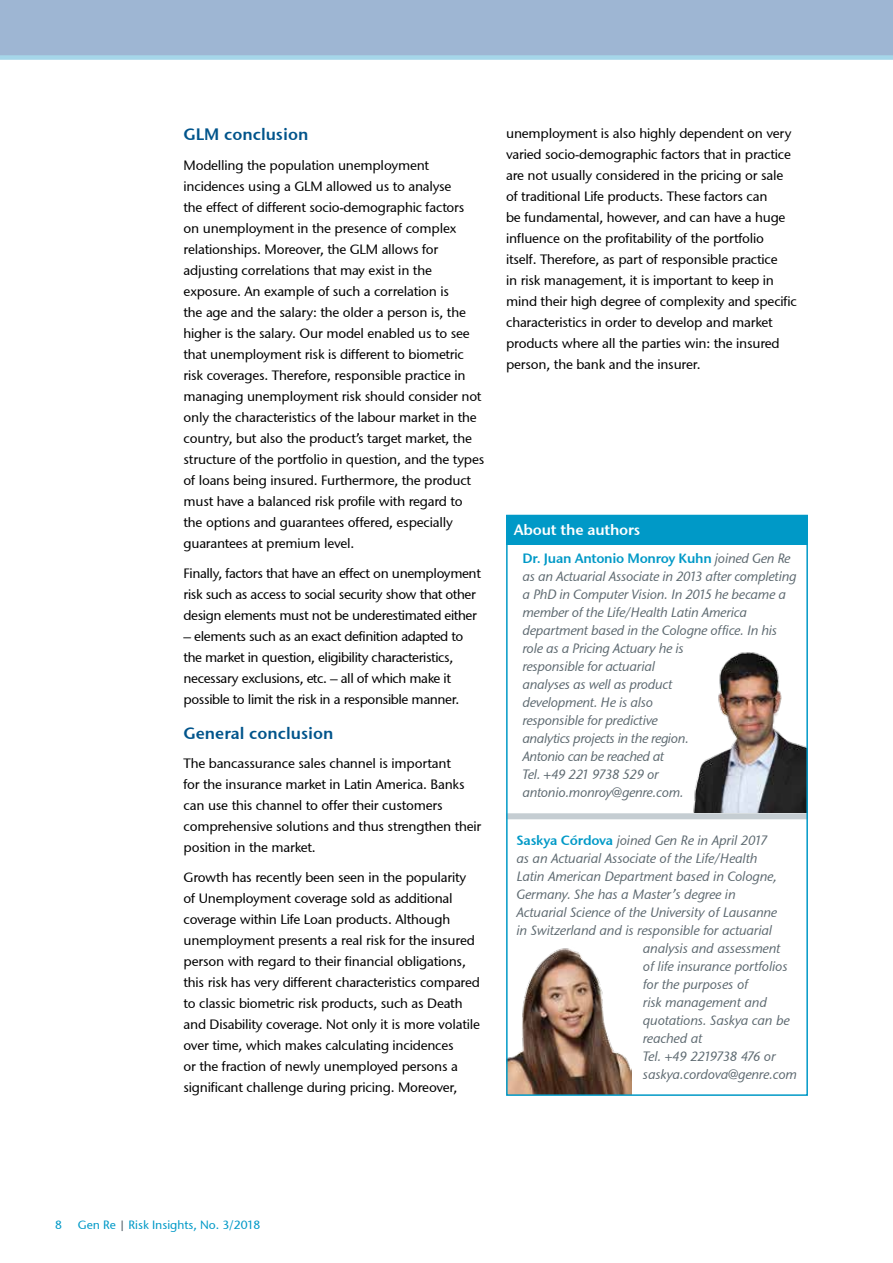
<style>
.page{position:relative;width:893px;height:1263px;background:#fff}
.page>*{position:absolute;margin:0;border:0;box-sizing:border-box;transform-origin:0 0}
.t1{font:600 16.5px "Stone Sans GC Re";color:#00548b}
.t2{font:600 15px "Stone Sans GC Re";letter-spacing:-.015em;color:#fff}
.t3{font:13.5px/21px "Stone Sans GC Re";letter-spacing:-.015em;color:#000}
.t4{font:italic 13.5px/18px "Stone Sans GC Re";letter-spacing:-.02em;color:#5d6970}
.t5{font:italic 13.5px "Stone Sans GC Re";letter-spacing:-.065em;color:#5d6970}
.t6{font:12px "Stone Sans GC Re";color:#0099c7}
.s1{font-weight:600;font-style:normal;color:#0099c7}
.s2{color:#5d6970}
</style>
<div class="page">
<div style="left:0;top:0;width:893px;height:55px;background:#9eb6d3"></div>
<div style="left:0;top:55px;width:893px;height:5px;background:#a5d6e9"></div>
<div style="left:506px;top:515px;width:302px;height:29px;background:#0099c7"></div>
<img style="left:693px;top:652px;width:112px;height:161px">
<div style="left:506px;top:813px;width:302px;height:6px;background:#c5cdd2"></div>
<img style="left:509px;top:948px;width:123px;height:145px">
<div style="left:506px;top:515px;width:302px;height:581px;border:2px solid #0099c7"></div>
<p class="t1" style="left:184px;top:124px;width:126px">GLM conclusion</p>
<p class="t3" style="left:184px;top:155px;width:302px">Modelling the population unemployment incidences using a GLM allowed us to analyse<br>the effect of different socio-demographic factors<br>on unemployment in the presence of complex relationships. Moreover, the GLM allows for adjusting correlations that may exist in the exposure. An example of such a correlation is<br>the age and the salary: the older a person is, the higher is the salary. Our model enabled us to see that unemployment risk is different to biometric risk coverages. Therefore, responsible practice in managing unemployment risk should consider not only the characteristics of the labour market in the country, but also the product’s target market, the structure of the portfolio in question, and the types of loans being insured. Furthermore, the product must have a balanced risk profile with regard to the options and guarantees offered, especially guarantees at premium level.</p>
<p class="t3" style="left:184px;top:562px;width:299px">Finally, factors that have an effect on unemployment risk such as access to social security show that other design elements must not be underestimated either</p>
<p class="t3" style="left:184px;top:625px;width:281px">– elements such as an exact definition adapted to the market in question, eligibility characteristics, necessary exclusions, etc. – all of which make it possible to limit the risk in a responsible manner.</p>
<p class="t1" style="left:184px;top:722px;width:151px">General conclusion</p>
<p class="t3" style="left:184px;top:753px;width:299px">The bancassurance sales channel is important<br>for the insurance market in Latin America. Banks can use this channel to offer their customers comprehensive solutions and thus strengthen their position in the market.</p>
<p class="t3" style="left:184px;top:866px;width:298px">Growth has recently been seen in the popularity of Unemployment coverage sold as additional coverage within Life Loan products. Although unemployment presents a real risk for the insured person with regard to their financial obligations, this risk has very different characteristics compared to classic biometric risk products, such as Death and Disability coverage. Not only it is more volatile over time, which makes calculating incidences<br>or the fraction of newly unemployed persons a significant challenge during pricing. Moreover,</p>
<p class="t3" style="left:506px;top:123px;width:292px">unemployment is also highly dependent on very varied socio-demographic factors that in practice are not usually considered in the pricing or sale of traditional Life products. These factors can<br>be fundamental, however, and can have a huge influence on the profitability of the portfolio itself. Therefore, as part of responsible practice<br>in risk management, it is important to keep in mind their high degree of complexity and specific characteristics in order to develop and market products where all the parties win: the insured person, the bank and the insurer.</p>
<p class="t2" style="left:514px;top:521px;width:128px">About the authors</p>
<p class="t4" style="left:522px;top:549px;width:275px"><span class="s1">Dr. Juan Antonio Monroy Kuhn</span> joined Gen Re as an Actuarial Associate in 2013 after completing a PhD in Computer Vision. In 2015 he became a member of the Life/Health Latin America department based in the Cologne office. In his role as a Pricing Actuary he is<br>responsible for actuarial<br>analyses as well as product<br>development. He is also<br>responsible for predictive<br>analytics projects in the region.<br>Antonio can be reached at<br>Tel. +49 221 9738 529 or antonio.monroy@genre.com.</p>
<p class="t4" style="left:516px;top:832px;width:252px"><span class="s1">Saskya Córdova</span> joined Gen Re in April 2017</p>
<p class="t4" style="left:516px;top:850px;width:243px">as an Actuarial Associate of the Life/Health</p>
<p class="t4" style="left:516px;top:868px;width:262px">Latin American Department based in Cologne,</p>
<p class="t4" style="left:516px;top:886px;width:221px">Germany. She has a Master’s degree in</p>
<p class="t4" style="left:516px;top:904px;width:262px">Actuarial Science of the University of Lausanne</p>
<p class="t4" style="left:516px;top:922px;width:257px">in Switzerland and is responsible for actuarial</p>
<p class="t4" style="left:643px;top:940px;width:139px">analysis and assessment</p>
<p class="t4" style="left:643px;top:958px;width:146px">of life insurance portfolios</p>
<p class="t4" style="left:643px;top:976px;width:107px">for the purposes of</p>
<p class="t4" style="left:643px;top:994px;width:126px">risk management and</p>
<p class="t4" style="left:643px;top:1012px;width:148px">quotations. Saskya can be</p>
<p class="t4" style="left:643px;top:1030px;width:61px">reached at</p>
<p class="t5" style="left:643px;top:1048px;width:134px">Tel. +49 2219738 476 or</p>
<p class="t4" style="left:643px;top:1066px;width:156px">saskya.cordova@genre.com</p>
<p class="t6" style="left:55px;top:1218px;width:8px">8</p>
<p class="t6" style="left:78px;top:1218px;width:184px">Gen Re <span class="s2">|</span> Risk Insights, No. 3/2018</p>
</div>
